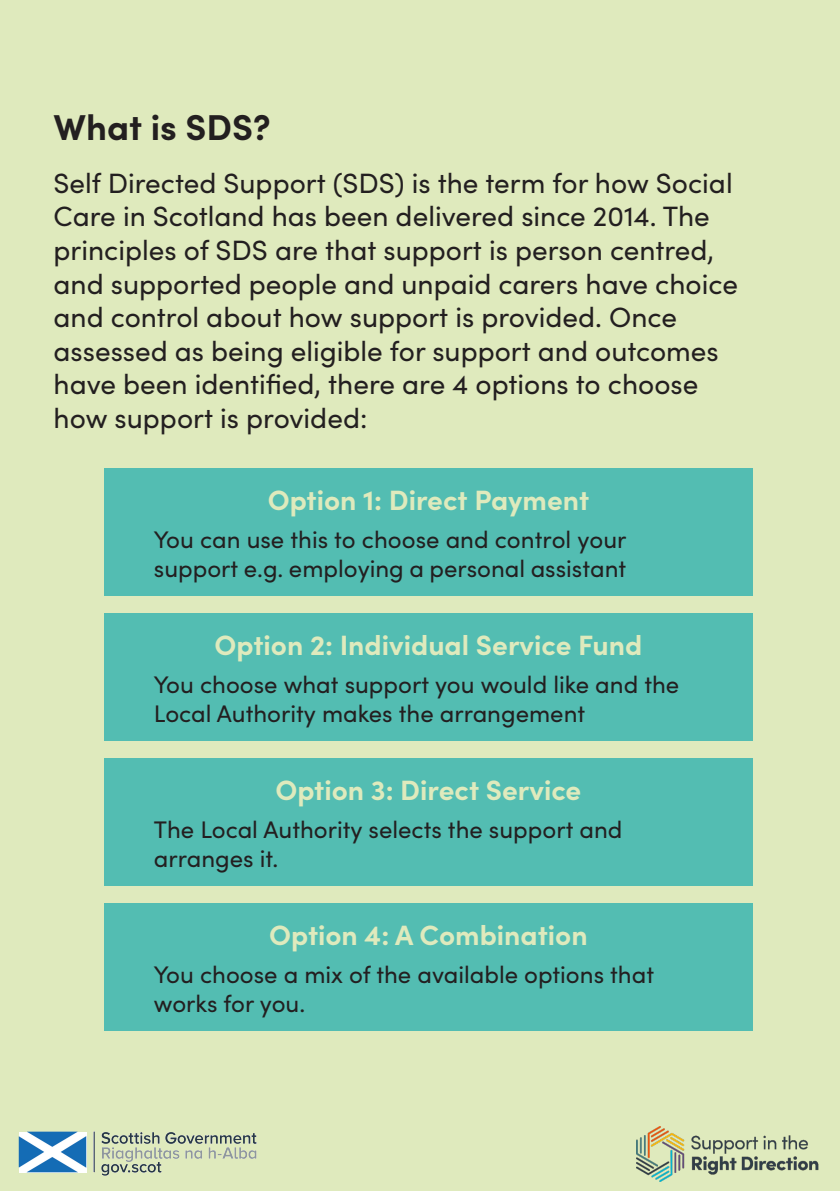
<style>
.page{position:relative;width:840px;height:1191px;background:#fff}
.page>*{position:absolute;margin:0;border:0;box-sizing:border-box;transform-origin:0 0}
.t1{font:700 36px "Sofia Pro";color:#231f20}
.t2{font:28px/33.6px "Sofia Pro";color:#231f20}
.t3{font:700 28px "Sofia Pro";color:#dfeabd}
.t4{font:24px/28.8px "Sofia Pro";color:#231f20}
</style>
<div class="page">
<div style="left:0;top:0;width:839px;height:1191px;background:#dfeabd"></div>
<div style="left:104px;top:468px;width:648px;height:128px;background:#53bdb2"></div>
<div style="left:104px;top:613px;width:648px;height:128px;background:#53bdb2"></div>
<div style="left:104px;top:758px;width:648px;height:128px;background:#53bdb2"></div>
<div style="left:104px;top:903px;width:648px;height:128px;background:#53bdb2"></div>
<img style="left:18px;top:1131px;width:239px;height:45px">
<img style="left:636px;top:1126px;width:181px;height:55px">
<p class="t1" style="left:54px;top:99px;width:218px">What is SDS?</p>
<p class="t2" style="left:54px;top:165px;width:685px">Self Directed Support (SDS) is the term for how Social Care in Scotland has been delivered since 2014. The principles of SDS are that support is person centred, and supported people and unpaid carers have choice and control about how support is provided. Once assessed as being eligible for support and outcomes have been identified, there are 4 options to choose how support is provided:</p>
<p class="t3" style="left:267px;top:478px;width:322px">Option 1: Direct Payment</p>
<p class="t4" style="left:154px;top:524px;width:474px">You can use this to choose and control your support e.g. employing a personal assistant</p>
<p class="t3" style="left:214px;top:623px;width:429px">Option 2: Individual Service Fund</p>
<p class="t4" style="left:154px;top:669px;width:526px">You choose what support you would like and the<br>Local Authority makes the arrangement</p>
<p class="t3" style="left:275px;top:768px;width:307px">Option 3: Direct Service</p>
<p class="t4" style="left:154px;top:814px;width:470px">The Local Authority selects the support and arranges it.</p>
<p class="t3" style="left:269px;top:913px;width:320px">Option 4: A Combination</p>
<p class="t4" style="left:154px;top:959px;width:501px">You choose a mix of the available options that works for you.</p>
</div>
